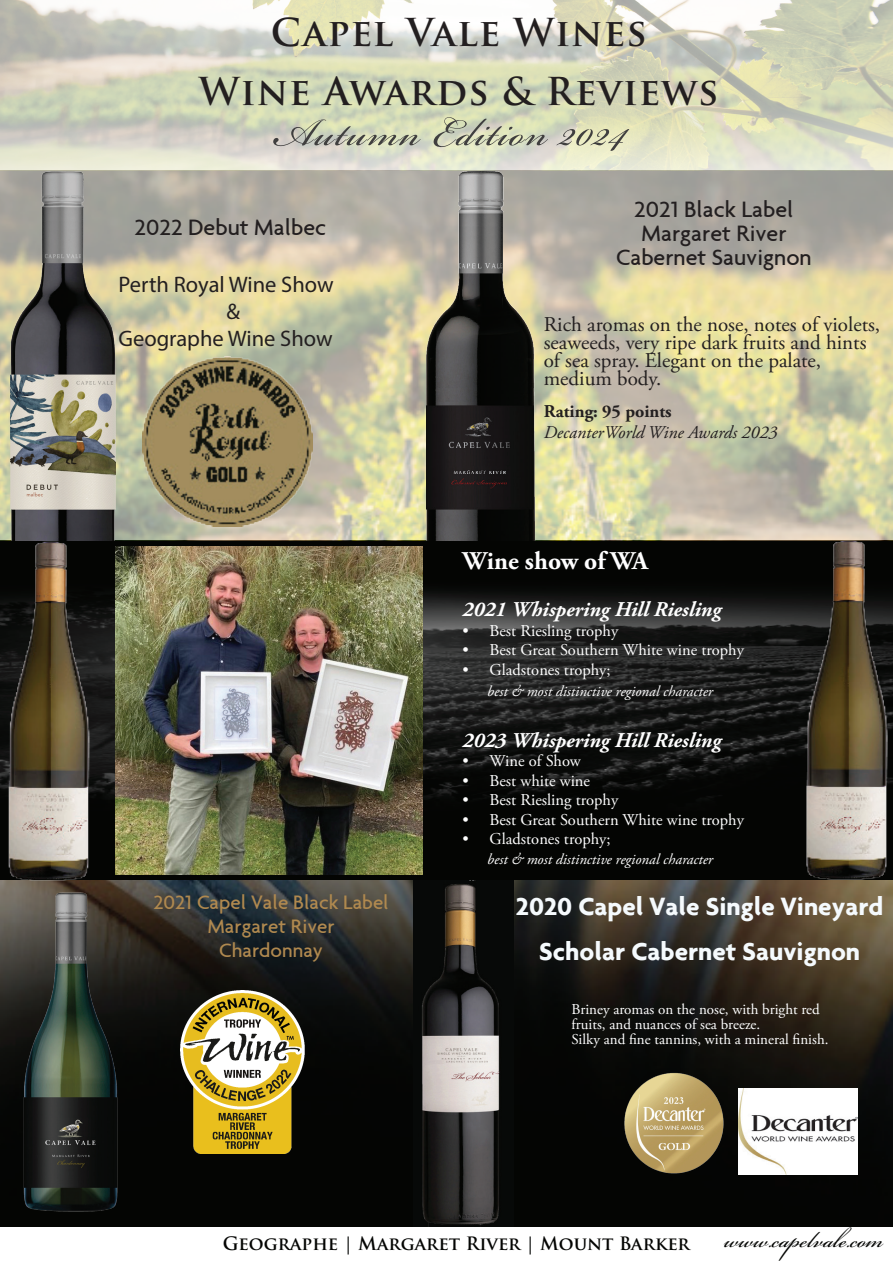
<style>
.page{position:relative;width:893px;height:1263px;background:#fff}
.page>*{position:absolute;margin:0;border:0;box-sizing:border-box;transform-origin:0 0}
.t1{font:60px "Bickham Script Pro";letter-spacing:.025em;color:#403f3f}
.t2{font:700 37.5px/58.5px "Trajan Pro";letter-spacing:.025em;color:#231f20;text-align:center}
.t3{font:700 27px/45px "Agenda";color:#f5fafd;text-align:center}
.t4{font:700 25.5px "Adobe Garamond Pro";color:#fff}
.t5{font:500 24px/24px "Agenda";color:#231f20;text-align:center}
.t6{font:22.5px "Myriad Pro";color:#231f20}
.t7{font:21px/18px "Adobe Garamond Pro";color:#231f20}
.t8{font:italic 700 21px "Adobe Garamond Pro";color:#fff}
.t9{font:500 21px/24px "Agenda";color:#b0894f;text-align:center}
.t10{font:700 18px "Trajan Pro";color:#040503}
.t11{font:italic 18px "Adobe Garamond Pro";color:#231f20}
.t12{font:700 18px "Adobe Garamond Pro";color:#231f20}
.t13{font:16.5px "Adobe Garamond Pro";color:#fff}
.t14{font:15px/15px "Adobe Garamond Pro";color:#fff}
.t15{font:italic 15px "Adobe Garamond Pro";color:#fff}
</style>
<div class="page">
<img style="left:0;top:0;width:893px;height:1226px">
<img style="left:427px;top:172px;width:108px;height:368px">
<img style="left:115px;top:546px;width:308px;height:328px">
<img style="left:794px;top:535px;width:99px;height:347px">
<img style="left:181px;top:990px;width:123px;height:164px">
<img style="left:738px;top:1088px;width:119px;height:86px">
<img style="left:15px;top:892px;width:111px;height:319px">
<img style="left:0;top:161px;width:153px;height:379px">
<img style="left:142px;top:356px;width:171px;height:170px">
<img style="left:616px;top:1071px;width:114px;height:109px">
<img style="left:413px;top:880px;width:101px;height:346px">
<img style="left:0;top:536px;width:103px;height:347px">
<h2 class="t2" style="left:199px;top:4px;width:521px">Capel Vale Wines<br>Wine Awards &amp; Reviews</h2>
<h1 class="t1" style="left:272px;top:89px;width:356px">Autumn Edition 2024</h1>
<h3 class="t5" style="left:135px;top:215px;width:193px">2022 Debut Malbec</h3>
<h3 class="t6" style="left:118px;top:270px;width:217px">Perth Royal Wine Show</h3>
<h3 class="t6" style="left:226px;top:297px;width:15px">&amp;</h3>
<h3 class="t6" style="left:118px;top:324px;width:216px">Geographe Wine Show</h3>
<h3 class="t5" style="left:616px;top:197px;width:197px">2021 Black Label<br>Margaret River<br>Cabernet Sauvignon</h3>
<p class="t7" style="left:544px;top:316px;width:338px">Rich aromas on the nose, notes of violets, seaweeds, very ripe dark fruits and hints of sea spray. Elegant on the palate, medium body.</p>
<p class="t12" style="left:544px;top:401px;width:129px">Rating: 95 points</p>
<p class="t11" style="left:544px;top:422px;width:235px">DecanterWorld Wine Awards 2023</p>
<h3 class="t4" style="left:463px;top:546px;width:187px">Wine show of WA</h3>
<p class="t8" style="left:463px;top:597px;width:260px">2021 Whispering Hill Riesling</p>
<p class="t13" style="left:463px;top:620px;width:157px">• Best Riesling trophy</p>
<p class="t13" style="left:463px;top:640px;width:283px">• Best Great Southern White wine trophy</p>
<p class="t13" style="left:463px;top:659px;width:150px">• Gladstones trophy;</p>
<p class="t15" style="left:487px;top:682px;width:227px">best &amp; most distinctive regional character</p>
<p class="t8" style="left:463px;top:728px;width:260px">2023 Whispering Hill Riesling</p>
<p class="t13" style="left:463px;top:751px;width:120px">• Wine of Show</p>
<p class="t13" style="left:463px;top:770px;width:129px">• Best white wine</p>
<p class="t13" style="left:463px;top:790px;width:157px">• Best Riesling trophy</p>
<p class="t13" style="left:463px;top:809px;width:283px">• Best Great Southern White wine trophy</p>
<p class="t13" style="left:463px;top:829px;width:150px">• Gladstones trophy;</p>
<p class="t15" style="left:487px;top:850px;width:227px">best &amp; most distinctive regional character</p>
<p class="t9" style="left:153px;top:890px;width:237px">2021 Capel Vale Black Label<br>Margaret River<br>Chardonnay</p>
<h3 class="t3" style="left:516px;top:883px;width:369px">2020 Capel Vale Single Vineyard<br>Scholar Cabernet Sauvignon</h3>
<p class="t14" style="left:571px;top:1002px;width:258px">Briney aromas on the nose, with bright red fruits, and nuances of sea breeze.<br>Silky and fine tannins, with a mineral finish.</p>
<p class="t10" style="left:223px;top:1232px;width:662px">Geographe | Margaret River | Mount Barker <sup>www.capelvale.com</sup></p>
</div>
